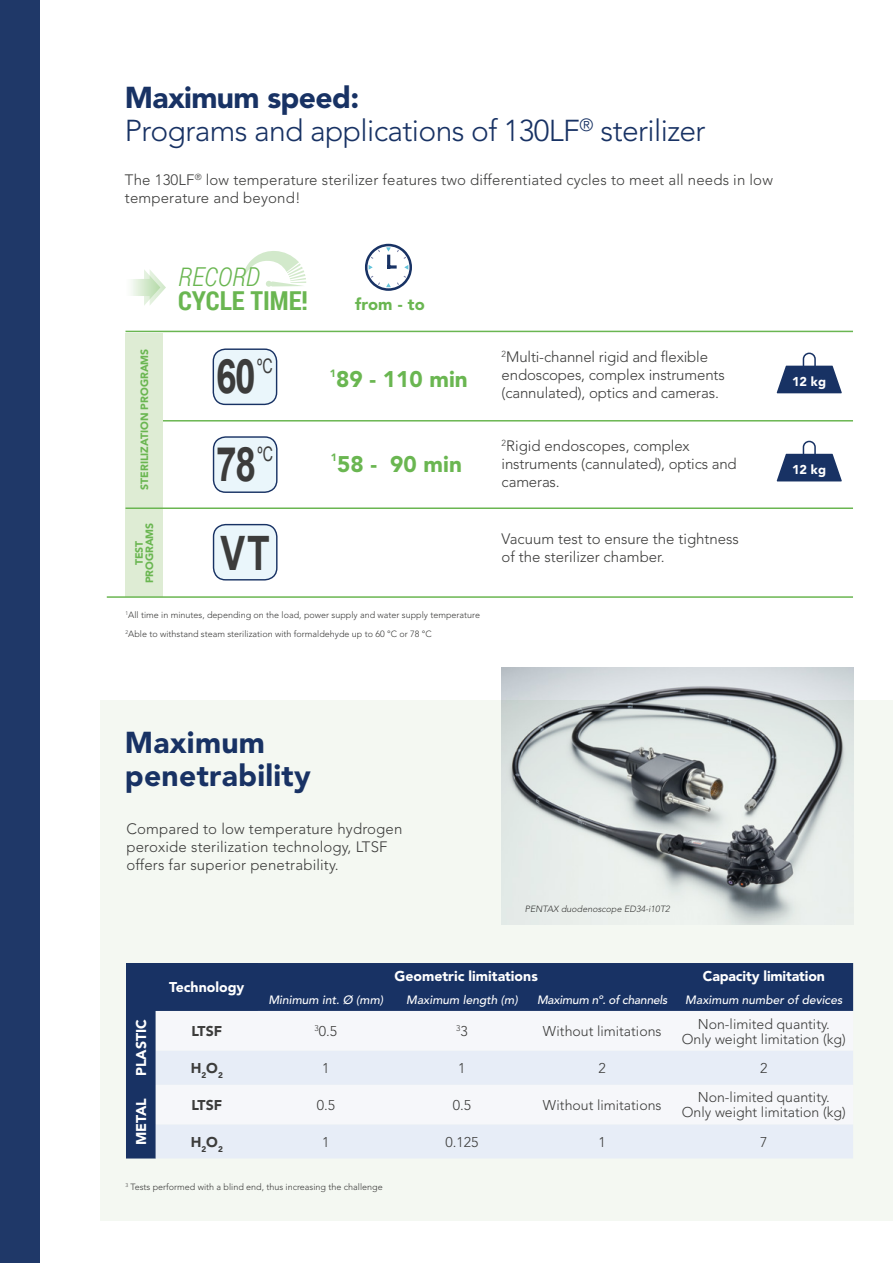
<style>
.page{position:relative;width:893px;height:1263px;background:#fff}
.page>*{position:absolute;margin:0;border:0;box-sizing:border-box;transform-origin:0 0}
.t1{font:700 47.4px "Arial";color:#3c3c3b;scale:.78 1}
.t2{font:300 30px/33px "Avenir LT Std";letter-spacing:-.02em;color:#183264}
.t3{font:900 30px/33px "Avenir LT Std";letter-spacing:.01em;color:#183264}
.t4{font:700 26.1px "Roboto Condensed";color:#6ab651}
.t5{font:italic 300 26.1px "Roboto Condensed";color:#6ab651}
.t6{font:900 22.5px "Avenir LT Std";color:#6ab651}
.t7{font:20.1px "Arial Narrow";color:#3c3c3b;scale:.87 1}
.t8{font:900 16.5px "Avenir LT Std";letter-spacing:.01em;color:#6ab651}
.t9{font:300 15px/18px "Avenir LT Std";color:#3c3c3b}
.t10{font:300 14.1px/15px "Avenir LT Std";color:#3c3c3b;text-align:center}
.t11{font:900 14.1px "Avenir LT Std";color:#fff}
.t12{font:900 14.1px "Avenir LT Std";color:#3c3c3b}
.t13{font:900 12.75px "Avenir LT Std";color:#fff}
.t14{font:italic 500 12px "Avenir LT Std";color:#fff}
.t15{font:italic 500 12px "Avenir LT Std";letter-spacing:-.02em;color:#fff}
.t16{font:900 10.5px/10.5px "Avenir LT Std";color:#6ab651;text-align:center}
.t17{font:300 9px/19px "Avenir LT Std";color:#3c3c3b}
.t18{font:italic 300 9px "Avenir LT Std";color:#3c3c3b}
.t19{font:300 8.25px "Avenir LT Std";color:#3c3c3b}
.s1{font-weight:900}
.s2{font-size:14.1px}
</style>
<div class="page">
<div style="left:100px;top:699px;width:793px;height:521px;background:#f3f8f0"></div>
<hr style="left:125px;top:420px;width:728px;height:1px;background:#6ab651">
<div style="left:125px;top:333px;width:38px;height:263px;background:#deecd4"></div>
<div style="left:0;top:0;width:40px;height:1263px;background:#1f3868"></div>
<hr style="left:125px;top:507px;width:728px;height:2px;background:#6ab651">
<hr style="left:125px;top:331px;width:728px;height:1px;background:#6ab651">
<svg style="left:776px;top:353px;width:66px;height:40px"></svg>
<svg style="left:776px;top:441px;width:66px;height:40px"></svg>
<hr style="left:107px;top:596px;width:746px;height:2px;background:#6ab651">
<div style="left:126px;top:963px;width:30px;height:48px;background:#183264"></div>
<div style="left:156px;top:963px;width:102px;height:48px;background:#183264"></div>
<div style="left:258px;top:963px;width:595px;height:48px;background:#183264"></div>
<div style="left:126px;top:1011px;width:30px;height:147px;background:#183264"></div>
<svg style="left:156px;top:1051px;width:697px;height:107px;fill:#e7edf7"></svg>
<svg style="left:131px;top:270px;width:35px;height:35px"></svg>
<svg style="left:243px;top:251px;width:63px;height:36px"></svg>
<svg style="left:365px;top:244px;width:47px;height:47px"></svg>
<img style="left:502px;top:668px;width:352px;height:257px">
<div style="left:213px;top:349px;width:64px;height:55px;background:#eaf6fb;border-radius:12px"></div>
<div style="left:213px;top:348px;width:64px;height:57px;border:1px solid #183264;border-radius:12px"></div>
<div style="left:214px;top:437px;width:63px;height:55px;background:#eaf6fb;border-radius:12px"></div>
<div style="left:213px;top:436px;width:65px;height:57px;border:1px solid #183264;border-radius:12px"></div>
<div style="left:214px;top:525px;width:63px;height:55px;background:#eaf6fb;border-radius:12px"></div>
<div style="left:213px;top:524px;width:65px;height:56px;border:1px solid #183264;border-radius:12px"></div>
<h2 class="t2" style="left:125px;top:81px;width:582px"><span class="s1">Maximum speed:<br></span>Programs and applications of 130LF<sup>®</sup> sterilizer</h2>
<p class="t9" style="left:125px;top:171px;width:649px">The 130LF<sup>®</sup> low temperature sterilizer features two differentiated cycles to meet all needs in low temperature and beyond!</p>
<p class="t16" style="left:139px;top:490px;width:143px;rotate:-90deg">STERILIZATION PROGRAMS</p>
<p class="t16" style="left:134px;top:583px;width:62px;rotate:-90deg">TEST<br>PROGRAMS</p>
<h3 class="t5" style="left:178px;top:259px;width:83px">RECORD</h3>
<h3 class="t4" style="left:178px;top:283px;width:131px">CYCLE TIME!</h3>
<h1 class="t1" style="left:216px;top:343px;width:52px">60</h1>
<h3 class="t7" style="left:257px;top:352px;width:19px">ºC</h3>
<h1 class="t1" style="left:216px;top:431px;width:52px">78</h1>
<h3 class="t7" style="left:258px;top:439px;width:19px">ºC</h3>
<h1 class="t1" style="left:220px;top:520px;width:65px">VT</h1>
<p class="t8" style="left:355px;top:294px;width:71px">from - to</p>
<p class="t16" style="left:330px;top:368px;width:8px">1</p>
<h3 class="t6" style="left:336px;top:366px;width:133px">89 - 110 min</h3>
<p class="t16" style="left:331px;top:452px;width:8px">1</p>
<h3 class="t6" style="left:337px;top:450px;width:126px">58 - 90 min</h3>
<p class="t17" style="left:125px;top:606px;width:356px"><sup>1</sup>All time in minutes, depending on the load, power supply and water supply temperature<br><sup>2</sup>Able to withstand steam sterilization with formaldehyde up to 60 °C or 78 °C</p>
<p class="t9" style="left:502px;top:348px;width:225px"><sup>2</sup>Multi-channel rigid and flexible endoscopes, complex instruments (cannulated), optics and cameras.</p>
<p class="t9" style="left:502px;top:436px;width:237px"><sup>2</sup>Rigid endoscopes, complex instruments (cannulated), optics and cameras.</p>
<p class="t9" style="left:502px;top:530px;width:239px">Vacuum test to ensure the tightness of the sterilizer chamber.</p>
<h2 class="t3" style="left:125px;top:725px;width:187px">Maximum penetrability</h2>
<p class="t9" style="left:126px;top:820px;width:277px">Compared to low temperature hydrogen peroxide sterilization technology, LTSF offers far superior penetrability.</p>
<p class="t18" style="left:525px;top:904px;width:146px">PENTAX duodenoscope ED34-i10T2</p>
<p class="t13" style="left:792px;top:374px;width:36px">12 kg</p>
<p class="t13" style="left:792px;top:462px;width:36px">12 kg</p>
<p class="t11" style="left:169px;top:979px;width:77px">Technology</p>
<p class="t11" style="left:394px;top:967px;width:145px">Geometric limitations</p>
<p class="t11" style="left:703px;top:967px;width:124px">Capacity limitation</p>
<p class="t14" style="left:268px;top:992px;width:116px">Minimum int. Ø (mm)</p>
<p class="t14" style="left:406px;top:992px;width:113px">Maximum length (m)</p>
<p class="t15" style="left:537px;top:992px;width:132px">Maximum nº. of channels</p>
<p class="t14" style="left:685px;top:992px;width:159px">Maximum number of devices</p>
<p class="t11" style="left:133px;top:1076px;width:58px;rotate:-90deg">PLASTIC</p>
<p class="t12" style="left:191px;top:1023px;width:32px">LTSF</p>
<p class="t10" style="left:315px;top:1024px;width:24px"><sup>3</sup>0.5</p>
<p class="t19" style="left:456px;top:1024px;width:13px">3<span class="s2">3</span></p>
<p class="t10" style="left:543px;top:1024px;width:120px">Without limitations</p>
<p class="t10" style="left:682px;top:1016px;width:166px">Non-limited quantity.<br>Only weight limitation (kg)</p>
<p class="t12" style="left:191px;top:1059px;width:34px">H<sub>2</sub>O<sub>2</sub></p>
<p class="t10" style="left:322px;top:1061px;width:9px">1</p>
<p class="t10" style="left:458px;top:1061px;width:9px">1</p>
<p class="t10" style="left:599px;top:1061px;width:9px">2</p>
<p class="t10" style="left:760px;top:1061px;width:9px">2</p>
<p class="t11" style="left:133px;top:1145px;width:49px;rotate:-90deg">METAL</p>
<p class="t12" style="left:191px;top:1096px;width:32px">LTSF</p>
<p class="t10" style="left:317px;top:1098px;width:20px">0.5</p>
<p class="t10" style="left:453px;top:1098px;width:20px">0.5</p>
<p class="t10" style="left:543px;top:1098px;width:120px">Without limitations</p>
<p class="t10" style="left:682px;top:1090px;width:166px">Non-limited quantity.<br>Only weight limitation (kg)</p>
<p class="t12" style="left:191px;top:1133px;width:34px">H<sub>2</sub>O<sub>2</sub></p>
<p class="t10" style="left:322px;top:1134px;width:9px">1</p>
<p class="t10" style="left:445px;top:1134px;width:34px">0.125</p>
<p class="t10" style="left:599px;top:1134px;width:9px">1</p>
<p class="t10" style="left:760px;top:1134px;width:9px">7</p>
<p class="t17" style="left:125px;top:1177px;width:259px"><sup>3</sup> Tests performed with a blind end, thus increasing the challenge</p>
</div>
